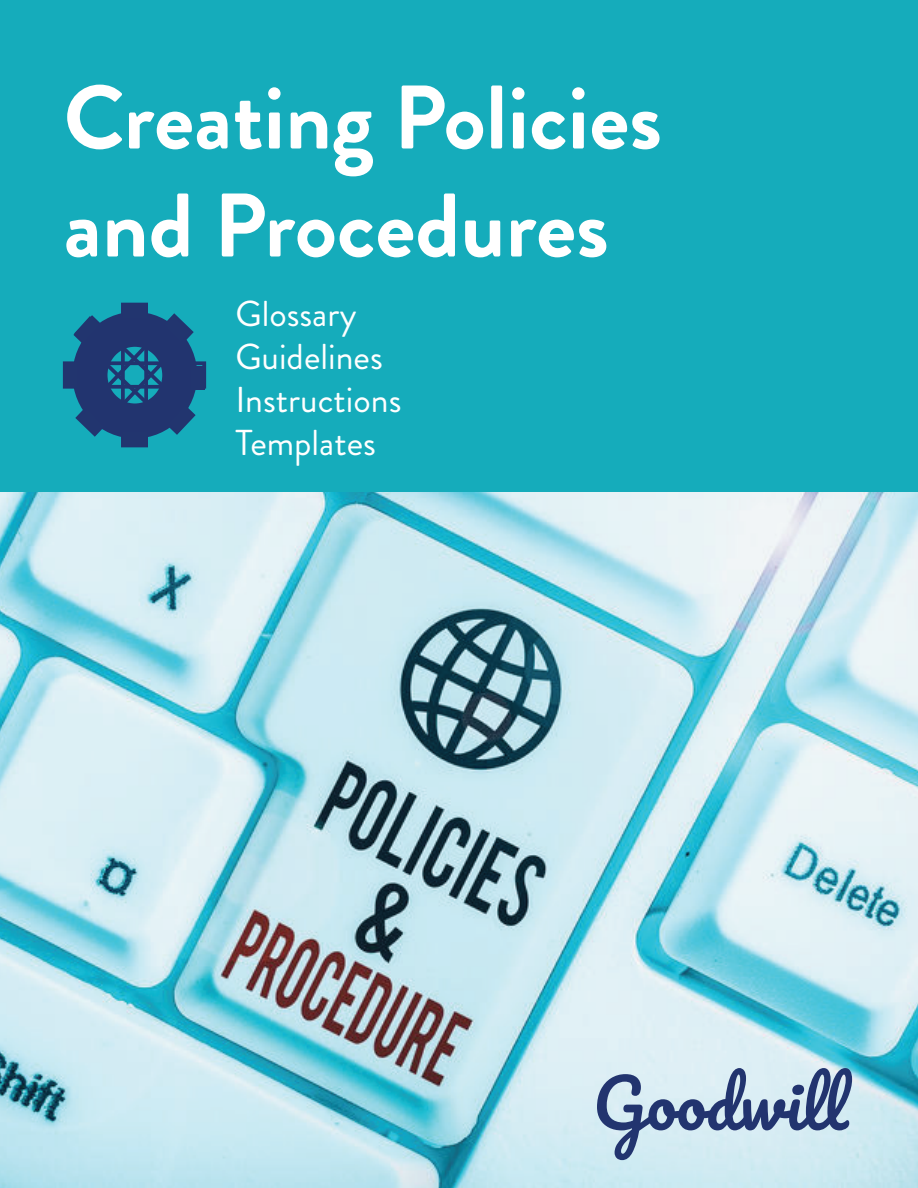
<style>
.page{position:relative;width:918px;height:1188px;background:#fff}
.page>*{position:absolute;margin:0;border:0;box-sizing:border-box;transform-origin:0 0}
.t1{font:700 90px/108px "Brandon Grotesque";color:#fff}
.t2{font:66px "Pacifico";color:#22346f}
.t3{font:36px/43.2px "Brandon Grotesque";color:#fff}
</style>
<div class="page">
<img style="left:0;top:492px;width:918px;height:696px">
<div style="left:0;top:0;width:918px;height:492px;background:#15acbb"></div>
<div style="left:121px;top:303px;width:27px;height:144px;border:4px solid #22346f"></div>
<div style="left:63px;top:361px;width:143px;height:28px;border:4px solid #22346f"></div>
<div style="left:123px;top:305px;width:23px;height:13px;background:#22356f"></div>
<div style="left:123px;top:432px;width:23px;height:14px;background:#22356f"></div>
<div style="left:191px;top:366px;width:13px;height:24px;background:#22356f"></div>
<div style="left:63px;top:363px;width:13px;height:24px;background:#22356f"></div>
<svg style="left:71px;top:311px;width:127px;height:128px"></svg>
<h1 class="t1" style="left:64px;top:65px;width:600px">Creating Policies and Procedures</h1>
<p class="t3" style="left:236px;top:292px;width:167px">Glossary<br>Guidelines<br>Instructions<br>Templates</p>
<h2 class="t2" style="left:593px;top:1069px;width:254px">Goodwill</h2>
</div>
